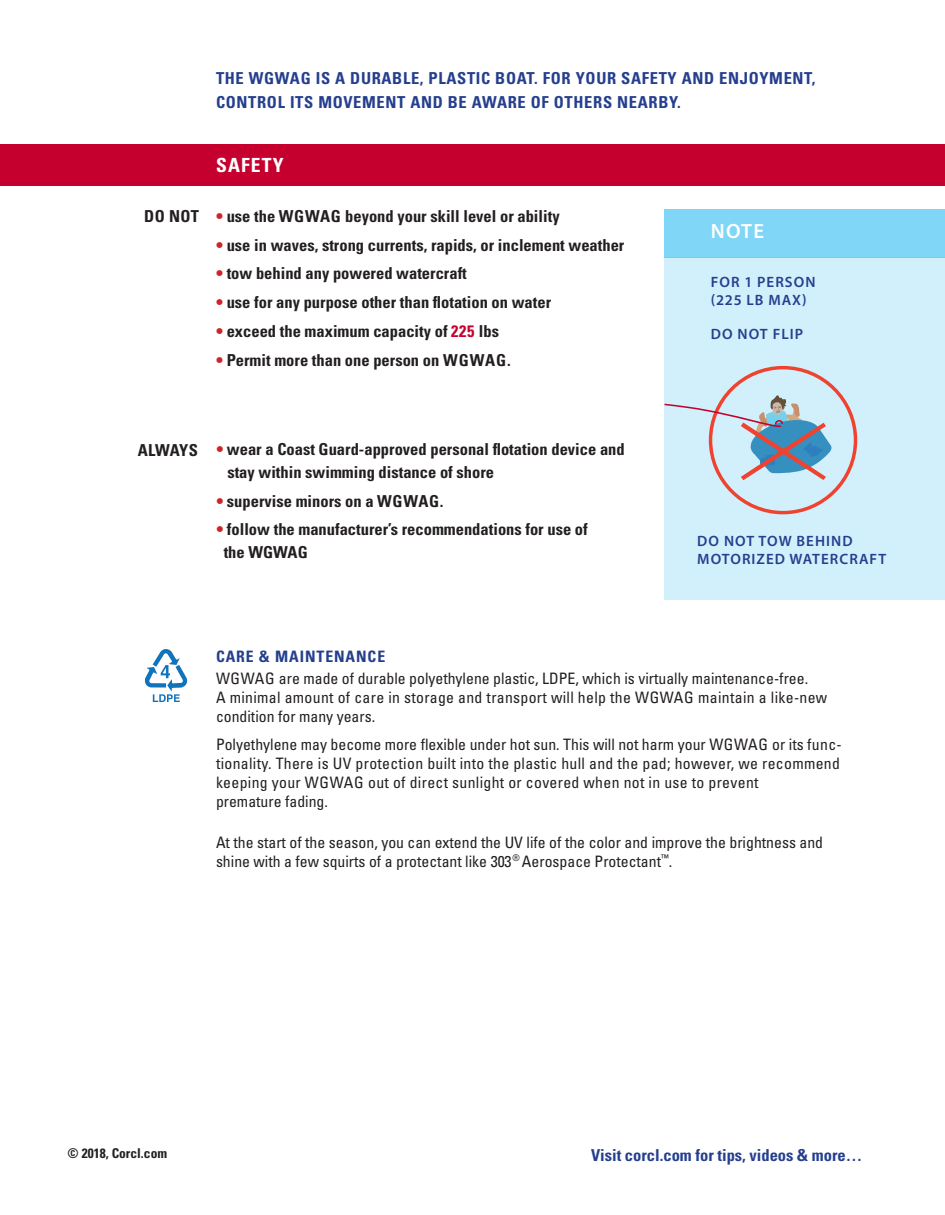
<style>
.page{position:relative;width:945px;height:1215px;background:#fff}
.page>*{position:absolute;margin:0;border:0;box-sizing:border-box;transform-origin:0 0}
.t1{font:600 20.7px "Myriad Pro";color:#fff}
.t2{font:700 condensed 19.5px "Univers";letter-spacing:.06em;color:#fff}
.t3{font:700 condensed 16.5px/22.8px "Univers";color:#231f20}
.t4{font:700 condensed 16.5px/24.6px "Univers";letter-spacing:.04em;color:#253f8e}
.t5{font:700 condensed 16.5px "Univers";color:#253f8e}
.t6{font:condensed 15.75px/18.9px "Univers";color:#231f20}
.t7{font:condensed 15.75px/18.9px "Univers";letter-spacing:.02em;color:#231f20}
.t8{font:700 condensed 15.75px "Univers";letter-spacing:.06em;color:#253f8e}
.t9{font:600 15px/18px "Myriad Pro";letter-spacing:.07em;color:#253f8e}
.t10{font:700 condensed 13.5px "Univers";color:#231f20}
.s1{color:#d1232a}
.s2{color:#c5002e}
</style>
<div class="page">
<div style="left:0;top:144px;width:945px;height:42px;background:#c5002e"></div>
<svg style="left:144px;top:649px;width:44px;height:53px"></svg>
<div style="left:664px;top:258px;width:281px;height:342px;background:#d2f0fc"></div>
<div style="left:664px;top:210px;width:281px;height:48px;background:#80d6f7"></div>
<svg style="left:664px;top:366px;width:193px;height:148px"></svg>
<p class="t4" style="left:216px;top:65px;width:601px">THE WGWAG IS A DURABLE, PLASTIC BOAT. FOR YOUR SAFETY AND ENJOYMENT,<br>CONTROL ITS MOVEMENT AND BE AWARE OF OTHERS NEARBY.</p>
<p class="t3" style="left:144px;top:204px;width:56px">DO NOT</p>
<p class="t2" style="left:216px;top:154px;width:69px">SAFETY</p>
<p class="t3" style="left:216px;top:204px;width:345px"><span class="s1">•</span> use the WGWAG beyond your skill level or ability</p>
<p class="t3" style="left:216px;top:233px;width:410px"><span class="s1">•</span> use in waves, strong currents, rapids, or inclement weather</p>
<p class="t3" style="left:216px;top:262px;width:252px"><span class="s1">•</span> tow behind any powered watercraft</p>
<p class="t3" style="left:216px;top:291px;width:337px"><span class="s1">•</span> use for any purpose other than flotation on water</p>
<p class="t3" style="left:216px;top:320px;width:284px"><span class="s1">•</span> exceed the maximum capacity of <span class="s2">225</span> lbs</p>
<p class="t3" style="left:216px;top:348px;width:296px"><span class="s1">•</span> Permit more than one person on WGWAG.</p>
<p class="t1" style="left:711px;top:218px;width:55px">NOTE</p>
<p class="t9" style="left:711px;top:273px;width:106px">FOR 1 PERSON (225 LB MAX)</p>
<p class="t9" style="left:711px;top:324px;width:94px">DO NOT FLIP</p>
<p class="t3" style="left:138px;top:438px;width:62px">ALWAYS</p>
<p class="t3" style="left:227px;top:438px;width:399px;text-indent:-11px"><span class="s1">•</span> wear a Coast Guard-approved personal flotation device and stay within swimming distance of shore</p>
<p class="t3" style="left:216px;top:489px;width:229px"><span class="s1">•</span> supervise minors on a WGWAG.</p>
<p class="t3" style="left:224px;top:518px;width:366px;text-indent:-7px"><span class="s1">•</span> follow the manufacturer’s recommendations for use of the WGWAG</p>
<p class="t9" style="left:697px;top:532px;width:190px">DO NOT TOW BEHIND<br>MOTORIZED WATERCRAFT</p>
<p class="t8" style="left:216px;top:646px;width:171px">CARE &amp; MAINTENANCE</p>
<p class="t6" style="left:216px;top:669px;width:613px">WGWAG are made of durable polyethylene plastic, LDPE, which is virtually maintenance-free.<br>A minimal amount of care in storage and transport will help the WGWAG maintain a like-new condition for many years.</p>
<p class="t7" style="left:216px;top:735px;width:627px">Polyethylene may become more flexible under hot sun. This will not harm your WGWAG or its func&shy;tionality. There is UV protection built into the plastic hull and the pad; however, we recommend keeping your WGWAG out of direct sunlight or covered when not in use to prevent<br>premature fading.</p>
<p class="t6" style="left:216px;top:832px;width:609px">At the start of the season, you can extend the UV life of the color and improve the brightness and shine with a few squirts of a protectant like 303<sup>®</sup> Aerospace Protectant<sup>™</sup>.</p>
<p class="t10" style="left:68px;top:1145px;width:101px">© 2018, Corcl.com</p>
<p class="t5" style="left:591px;top:1145px;width:272px">Visit corcl.com for tips, videos &amp; more…</p>
</div>
